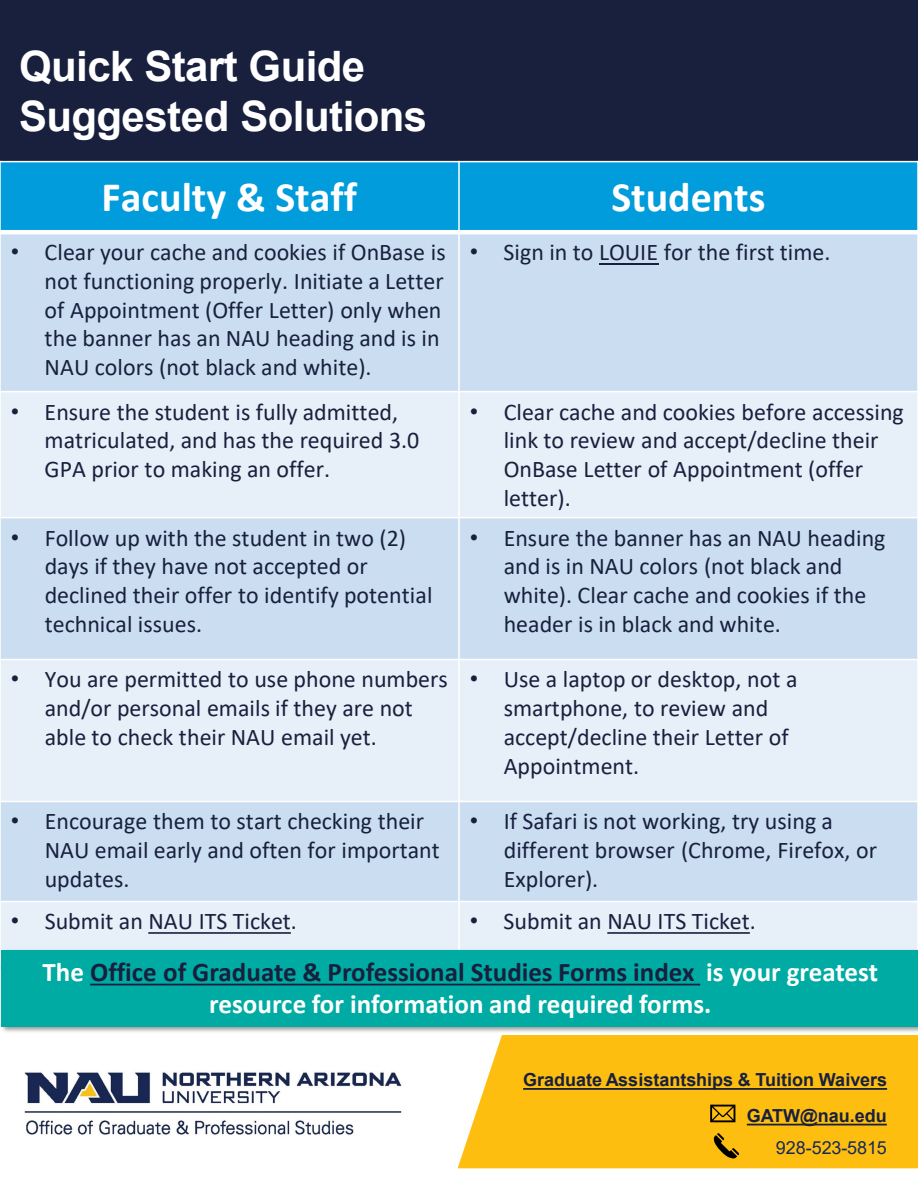
<style>
.page{position:relative;width:918px;height:1188px;background:#fff}
.page>*{position:absolute;margin:0;border:0;box-sizing:border-box;transform-origin:0 0}
.t1{font:700 42px/50.4px "Arial";letter-spacing:-.015em;color:#fff}
.t2{font:700 42px "Calibri";color:#fff}
.t3{font:700 27px/32.4px "Calibri";color:#fff;text-align:center}
.t4{font:24px/28.8px "Calibri";color:#18203e}
.t5{font:700 18px "Arial";color:#18203e}
.t6{font:18px "Arial";letter-spacing:-.005em;color:#172958}
.s1{font-family:"Arial"}
.s2{color:#18203e}
</style>
<div class="page">
<div style="left:0;top:0;width:918px;height:171px;background:#18203e"></div>
<div style="left:458px;top:1036px;width:460px;height:132px;background:#febe10"></div>
<svg style="left:523px;top:1078px;width:364px;height:12px;background:#dba616"></svg>
<svg style="left:747px;top:1124px;width:140px;height:1px"></svg>
<svg style="left:710px;top:1105px;width:25px;height:17px"></svg>
<svg style="left:714px;top:1133px;width:25px;height:26px"></svg>
<img style="left:24px;top:1072px;width:378px;height:63px">
<div style="left:0;top:162px;width:459px;height:70px;background:#009cdb"></div>
<div style="left:459px;top:162px;width:459px;height:70px;background:#009cdb"></div>
<div style="left:0;top:232px;width:459px;height:160px;background:#cbdef1"></div>
<div style="left:459px;top:232px;width:459px;height:160px;background:#cbdef1"></div>
<div style="left:0;top:392px;width:459px;height:126px;background:#e7eff8"></div>
<div style="left:459px;top:392px;width:459px;height:126px;background:#e7eff8"></div>
<div style="left:0;top:518px;width:459px;height:142px;background:#cbdef1"></div>
<div style="left:459px;top:518px;width:459px;height:142px;background:#cbdef1"></div>
<div style="left:0;top:660px;width:459px;height:141px;background:#e7eff8"></div>
<div style="left:459px;top:660px;width:459px;height:141px;background:#e7eff8"></div>
<div style="left:0;top:801px;width:459px;height:101px;background:#cbdef1"></div>
<div style="left:459px;top:801px;width:459px;height:101px;background:#cbdef1"></div>
<div style="left:0;top:902px;width:459px;height:62px;background:#e7eff8"></div>
<div style="left:459px;top:902px;width:459px;height:62px;background:#e7eff8"></div>
<hr style="left:458px;top:161px;width:2px;height:804px;background:#fff">
<hr style="left:0;top:230px;width:918px;height:4px;background:#fff">
<hr style="left:0;top:391px;width:918px;height:1px;background:#fff">
<hr style="left:0;top:517px;width:918px;height:1px;background:#fff">
<hr style="left:0;top:659px;width:918px;height:1px;background:#fff">
<hr style="left:0;top:801px;width:918px;height:1px;background:#fff">
<hr style="left:0;top:901px;width:918px;height:1px;background:#fff">
<hr style="left:0;top:161px;width:1px;height:804px;background:#fff">
<hr style="left:917px;top:161px;width:1px;height:804px;background:#fff">
<hr style="left:0;top:161px;width:918px;height:1px;background:#fff">
<hr style="left:599px;top:263px;width:59px;height:1px;background:#18203e">
<svg style="left:148px;top:932px;width:143px;height:2px"></svg>
<svg style="left:607px;top:932px;width:143px;height:2px"></svg>
<img style="left:23px;top:949px;width:887px;height:97px">
<div style="left:1px;top:950px;width:917px;height:76px;background:#00aba3"></div>
<svg style="left:90px;top:984px;width:610px;height:1px"></svg>
<h2 class="t1" style="left:19px;top:41px;width:410px">Quick Start Guide<br>Suggested Solutions</h2>
<p class="t2" style="left:102px;top:167px;width:257px">Faculty &amp; Staff</p>
<p class="t2" style="left:611px;top:167px;width:156px">Students</p>
<p class="t4" style="left:45px;top:237px;width:403px;text-indent:-34px"><span class="s1">•</span> Clear your cache and cookies if OnBase is not functioning properly. Initiate a Letter of Appointment (Offer Letter) only when the banner has an NAU heading and is in NAU colors (not black and white).</p>
<p class="t4" style="left:470px;top:237px;width:362px"><span class="s1">•</span> Sign in to LOUIE for the first time.</p>
<p class="t4" style="left:45px;top:397px;width:376px;text-indent:-34px"><span class="s1">•</span> Ensure the student is fully admitted, matriculated, and has the required 3.0<br>GPA prior to making an offer.</p>
<p class="t4" style="left:504px;top:397px;width:402px;text-indent:-34px"><span class="s1">•</span> Clear cache and cookies before accessing link to review and accept/decline their<br>OnBase Letter of Appointment (offer letter).</p>
<p class="t4" style="left:45px;top:523px;width:389px;text-indent:-34px"><span class="s1">•</span> Follow up with the student in two (2) days if they have not accepted or declined their offer to identify potential technical issues.</p>
<p class="t4" style="left:504px;top:523px;width:383px;text-indent:-34px"><span class="s1">•</span> Ensure the banner has an NAU heading and is in NAU colors (not black and white). Clear cache and cookies if the header is in black and white.</p>
<p class="t4" style="left:45px;top:664px;width:405px;text-indent:-34px"><span class="s1">•</span> You are permitted to use phone numbers and/or personal emails if they are not able to check their NAU email yet.</p>
<p class="t4" style="left:504px;top:664px;width:295px;text-indent:-34px"><span class="s1">•</span> Use a laptop or desktop, not a smartphone, to review and accept/decline their Letter of<br>Appointment.</p>
<p class="t4" style="left:45px;top:806px;width:397px;text-indent:-34px"><span class="s1">•</span> Encourage them to start checking their<br>NAU email early and often for important updates.</p>
<p class="t4" style="left:504px;top:806px;width:375px;text-indent:-34px"><span class="s1">•</span> If Safari is not working, try using a different browser (Chrome, Firefox, or<br>Explorer).</p>
<p class="t4" style="left:11px;top:907px;width:288px"><span class="s1">•</span> Submit an NAU ITS Ticket.</p>
<p class="t4" style="left:470px;top:906px;width:288px"><span class="s1">•</span> Submit an NAU ITS Ticket.</p>
<p class="t3" style="left:43px;top:955px;width:837px">The <span class="s2">Office of Graduate &amp; Professional Studies Forms index</span> is your greatest resource for information and required forms.</p>
<p class="t5" style="left:523px;top:1067px;width:366px">Graduate Assistantships &amp; Tuition Waivers</p>
<p class="t5" style="left:747px;top:1103px;width:142px">GATW@nau.edu</p>
<p class="t6" style="left:776px;top:1135px;width:113px">928-523-5815</p>
</div>
